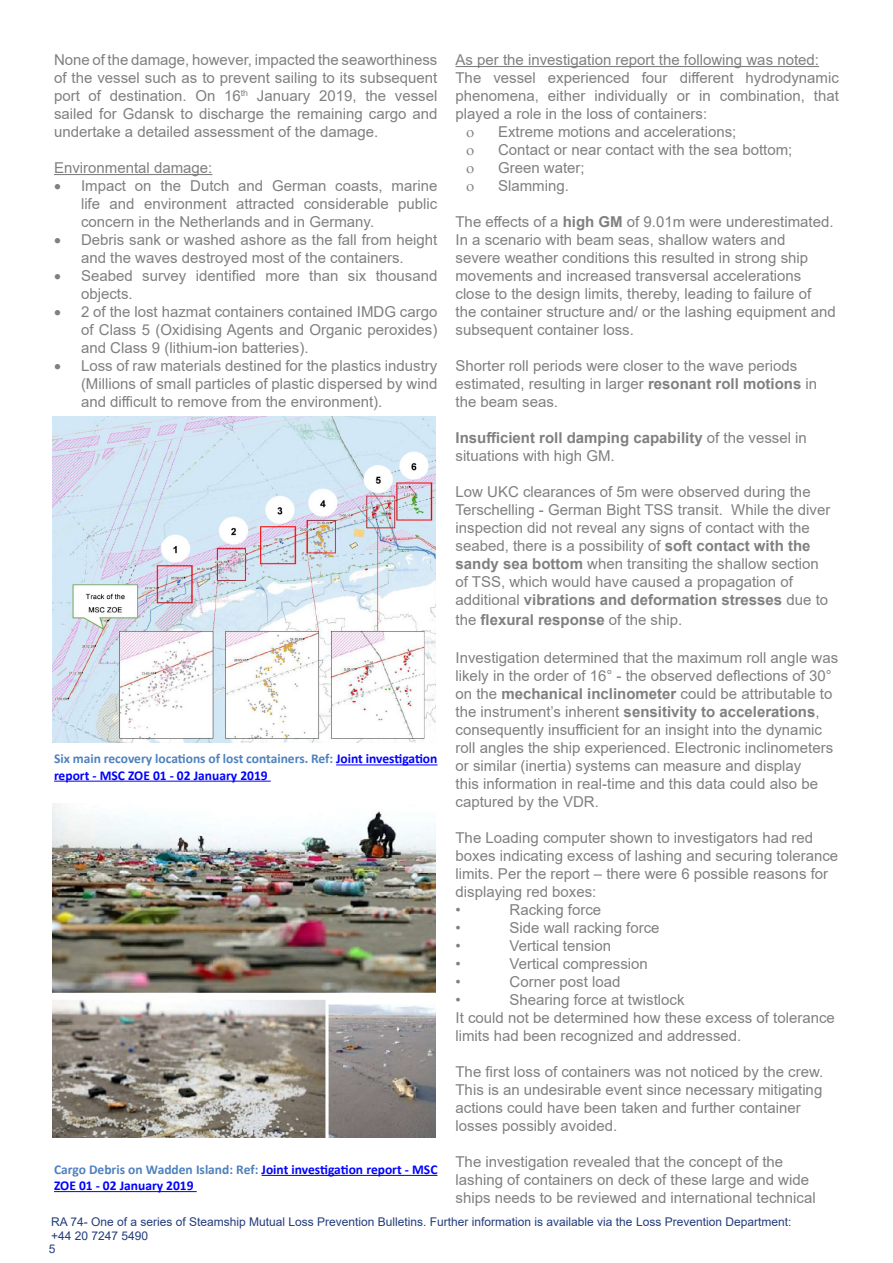
<style>
.page{position:relative;width:893px;height:1263px;background:#fff}
.page>*{position:absolute;margin:0;border:0;box-sizing:border-box;transform-origin:0 0}
.t1{font:15px/18px "Arial";color:#808080}
.t2{font:700 15px "Arial";color:#808080}
.t3{font:700 13.5px/16.2px "Calibri";color:#00f}
.t4{font:12px/14.4px "Arial";color:#233c7b}
.s1{color:#4f81bd}
.s2{font-weight:700}
.s3{font-weight:400}
</style>
<div class="page">
<hr style="left:54px;top:174px;width:158px;height:1px;background:#808080">
<hr style="left:336px;top:764px;width:101px;height:1px;background:#00f">
<hr style="left:54px;top:781px;width:217px;height:1px;background:#00f">
<hr style="left:262px;top:1175px;width:175px;height:1px;background:#00f">
<hr style="left:54px;top:1191px;width:143px;height:1px;background:#00f">
<hr style="left:455px;top:66px;width:364px;height:1px;background:#808080">
<img style="left:52px;top:416px;width:384px;height:326px">
<img style="left:52px;top:803px;width:384px;height:334px">
<p class="t1" style="left:54px;top:51px;width:385px;text-align:justify">None of the damage, however, impacted the seaworthiness of the vessel such as to prevent sailing to its subsequent port of destination. On 16<sup>th</sup> January 2019, the vessel sailed for Gdansk to discharge the remaining cargo and undertake a detailed assessment of the damage.</p>
<p class="t1" style="left:54px;top:159px;width:160px">Environmental damage:</p>
<p class="t1" style="left:81px;top:177px;width:358px;text-align:justify;text-indent:-27px">• Impact on the Dutch and German coasts, marine life and environment attracted considerable public concern in the Netherlands and in Germany.</p>
<p class="t1" style="left:54px;top:231px;width:385px;text-align:center">• Debris sank or washed ashore as the fall from height and the waves destroyed most of the containers.</p>
<p class="t1" style="left:81px;top:267px;width:358px;text-indent:-27px">• Seabed survey identified more than six thousand objects.</p>
<p class="t1" style="left:81px;top:303px;width:358px;text-align:justify;text-indent:-27px">• 2 of the lost hazmat containers contained IMDG cargo of Class 5 (Oxidising Agents and Organic peroxides) and Class 9 (lithium-ion batteries).</p>
<p class="t1" style="left:81px;top:357px;width:358px;text-align:justify;text-indent:-27px">• Loss of raw materials destined for the plastics industry (Millions of small particles of plastic dispersed by wind and difficult to remove from the environment).</p>
<p class="t3" style="left:54px;top:751px;width:385px"><span class="s1">Six main recovery locations of lost containers. Ref:</span> Joint investigation report - MSC ZOE 01 - 02 January 2019</p>
<p class="t1" style="left:455px;top:51px;width:385px">As per the investigation report the following was noted:<br>The vessel experienced four different hydrodynamic phenomena, either individually or in combination, that played a role in the loss of containers:</p>
<p class="t1" style="left:466px;top:123px;width:272px">□ Extreme motions and accelerations;</p>
<p class="t1" style="left:466px;top:141px;width:328px">□ Contact or near contact with the sea bottom;</p>
<p class="t1" style="left:466px;top:159px;width:120px">□ Green water;</p>
<p class="t1" style="left:466px;top:177px;width:104px">□ Slamming.</p>
<p class="t1" style="left:455px;top:213px;width:382px">The effects of a <span class="s2">high GM</span> of 9.01m were underestimated.<br>In a scenario with beam seas, shallow waters and<br>severe weather conditions this resulted in strong ship movements and increased transversal accelerations close to the design limits, thereby, leading to failure of the container structure and/ or the lashing equipment and subsequent container loss.</p>
<p class="t1" style="left:455px;top:357px;width:363px">Shorter roll periods were closer to the wave periods estimated, resulting in larger <span class="s2">resonant roll motions</span> in the beam seas.</p>
<p class="t1" style="left:455px;top:429px;width:353px"><span class="s2">Insufficient roll damping capability</span> of the vessel in situations with high GM.</p>
<p class="t1" style="left:455px;top:483px;width:376px">Low UKC clearances of 5m were observed during the Terschelling - German Bight TSS transit. While the diver inspection did not reveal any signs of contact with the seabed, there is a possibility of <span class="s2">soft contact with the sandy sea bottom</span> when transiting the shallow section of TSS, which would have caused a propagation of additional <span class="s2">vibrations and deformation stresses</span> due to</p>
<p class="t2" style="left:455px;top:609px;width:228px"><span class="s3">the</span> flexural response <span class="s3">of the ship.</span></p>
<p class="t1" style="left:455px;top:648px;width:384px">Investigation determined that the maximum roll angle was likely in the order of 16° - the observed deflections of 30° on the <span class="s2">mechanical inclinometer</span> could be attributable to the instrument’s inherent <span class="s2">sensitivity to accelerations</span>, consequently insufficient for an insight into the dynamic roll angles the ship experienced. Electronic inclinometers or similar (inertia) systems can measure and display<br>this information in real-time and this data could also be captured by the VDR.</p>
<p class="t1" style="left:455px;top:828px;width:384px">The Loading computer shown to investigators had red boxes indicating excess of lashing and securing tolerance limits. Per the report – there were 6 possible reasons for displaying red boxes:<br>•</p>
<p class="t1" style="left:509px;top:900px;width:93px">Racking force</p>
<p class="t1" style="left:455px;top:918px;width:7px">•</p>
<p class="t1" style="left:509px;top:918px;width:152px">Side wall racking force</p>
<p class="t1" style="left:455px;top:936px;width:7px">•</p>
<p class="t1" style="left:509px;top:936px;width:103px">Vertical tension</p>
<p class="t1" style="left:455px;top:954px;width:7px">•</p>
<p class="t1" style="left:509px;top:954px;width:140px">Vertical compression</p>
<p class="t1" style="left:455px;top:972px;width:7px">•</p>
<p class="t1" style="left:509px;top:972px;width:112px">Corner post load</p>
<p class="t1" style="left:455px;top:990px;width:7px">•</p>
<p class="t1" style="left:455px;top:990px;width:381px;text-indent:54px">Shearing force at twistlock<br>It could not be determined how these excess of tolerance limits had been recognized and addressed.</p>
<p class="t1" style="left:455px;top:1062px;width:369px">The first loss of containers was not noticed by the crew.<br>This is an undesirable event since necessary mitigating actions could have been taken and further container losses possibly avoided.</p>
<p class="t1" style="left:455px;top:1152px;width:362px">The investigation revealed that the concept of the lashing of containers on deck of these large and wide ships needs to be reviewed and international technical</p>
<p class="t4" style="left:51px;top:1214px;width:742px">RA 74- One of a series of Steamship Mutual Loss Prevention Bulletins. Further information is available via the Loss Prevention Department: +44 20 7247 5490</p>
<p class="t3" style="left:54px;top:1161px;width:385px"><span class="s1">Cargo Debris on Wadden Island: Ref:</span> Joint investigation report - MSC<br>ZOE 01 - 02 January 2019</p>
<p class="t4" style="left:49px;top:1241px;width:8px">5</p>
</div>
